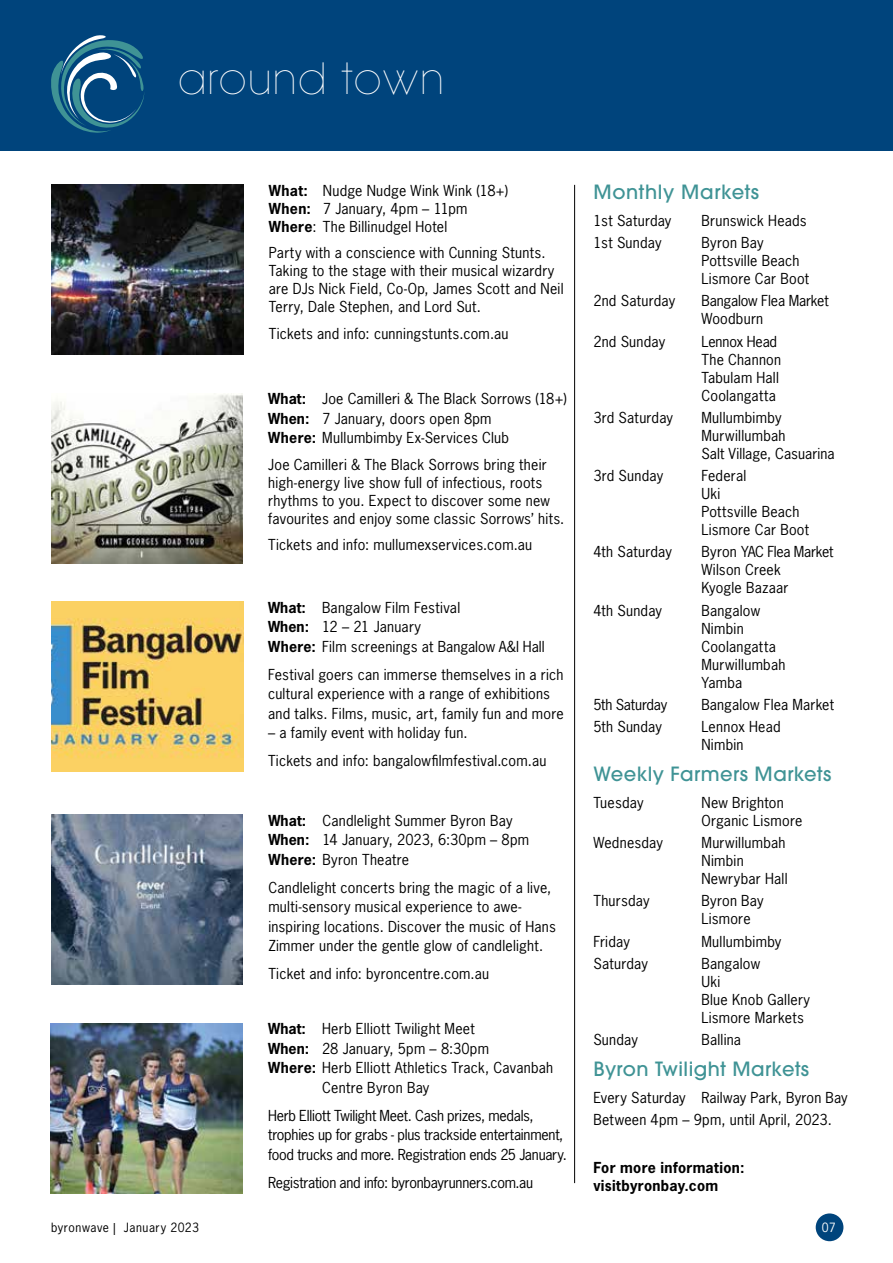
<style>
.page{position:relative;width:893px;height:1263px;background:#fff}
.page>*{position:absolute;margin:0;border:0;box-sizing:border-box;transform-origin:0 0}
.t1{font:31.5px "Bondoluo Peek";letter-spacing:.105em;color:#fff}
.t2{font:500 19.5px "ITC Avant Garde Pro";letter-spacing:.025em;color:#3f9395}
.t3{font:14.25px/18px "News Gothic Std";letter-spacing:.015em;color:#000}
.t4{font:14.25px/19.5px "News Gothic Std";letter-spacing:-.02em;color:#000}
.t5{font:14.25px "News Gothic Std";letter-spacing:-.015em;color:#000}
.t6{font:700 14.25px/18px "News Gothic Std";letter-spacing:.02em;color:#000}
.t7{font:14.25px/18px "News Gothic Std";letter-spacing:-.005em;color:#000}
.t8{font:12px "News Gothic Std";letter-spacing:.045em;color:#000}
.t9{font:12px "News Gothic Std";color:#fff}
.s1{font-weight:700}
.s2{color:#fff}
</style>
<div class="page">
<hr style="left:574px;top:185px;width:1px;height:998px;background:#000">
<img style="left:51px;top:815px;width:192px;height:170px">
<img style="left:51px;top:393px;width:192px;height:170px">
<img style="left:52px;top:185px;width:191px;height:170px">
<img style="left:51px;top:601px;width:192px;height:171px">
<img style="left:51px;top:1023px;width:192px;height:170px">
<div style="left:816px;top:1213px;width:27px;height:28px;background:#00447c;border-radius:50%"></div>
<div style="left:0;top:0;width:893px;height:151px;background:#00447c"></div>
<svg style="left:51px;top:35px;width:94px;height:98px"></svg>
<h1 class="t1" style="left:179px;top:60px;width:265px">around town</h1>
<p class="t3" style="left:269px;top:181px;width:241px"><span class="s1">What:</span> Nudge Nudge Wink Wink (18+)<br><span class="s1">When:</span> 7 January, 4pm – 11pm<br><span class="s1">Where</span>: The Billinudgel Hotel</p>
<p class="t3" style="left:269px;top:244px;width:296px">Party with a conscience with Cunning Stunts.<br>Taking to the stage with their musical wizardry are DJs Nick Field, Co-Op, James Scott and Neil Terry, Dale Stephen, and Lord Sut.</p>
<p class="t3" style="left:269px;top:324px;width:241px">Tickets and info: cunningstunts.com.au</p>
<p class="t3" style="left:268px;top:389px;width:300px;line-height:19.5px"><span class="s1">What:</span> Joe Camilleri &amp; The Black Sorrows (18+)<br><span class="s1">When:</span> 7 January, doors open 8pm<br><span class="s1">Where:</span> Mullumbimby Ex-Services Club</p>
<p class="t3" style="left:268px;top:455px;width:298px">Joe Camilleri &amp; The Black Sorrows bring their high-energy live show full of infectious, roots rhythms to you. Expect to discover some new favourites and enjoy some classic Sorrows’ hits.</p>
<p class="t3" style="left:268px;top:536px;width:266px">Tickets and info: mullumexservices.com.au</p>
<p class="t3" style="left:268px;top:597px;width:278px;line-height:19.5px"><span class="s1">What:</span> Bangalow Film Festival<br><span class="s1">When:</span> 12 – 21 January<br><span class="s1">Where:</span> Film screenings at Bangalow A&amp;I Hall</p>
<p class="t3" style="left:268px;top:664px;width:297px;line-height:19.5px">Festival goers can immerse themselves in a rich cultural experience with a range of exhibitions and talks. Films, music, art, family fun and more</p>
<p class="t3" style="left:268px;top:719px;width:280px;line-height:28px">– a family event with holiday fun.<br>Tickets and info: bangalowfilmfestival.com.au</p>
<p class="t3" style="left:268px;top:811px;width:262px;line-height:19.5px"><span class="s1">What:</span> Candlelight Summer Byron Bay<br><span class="s1">When:</span> 14 January, 2023, 6:30pm – 8pm<br><span class="s1">Where:</span> Byron Theatre</p>
<p class="t3" style="left:268px;top:878px;width:289px;line-height:19.5px">Candlelight concerts bring the magic of a live, multi-sensory musical experience to awe&shy;inspiring locations. Discover the music of Hans Zimmer under the gentle glow of candlelight.</p>
<p class="t3" style="left:268px;top:965px;width:222px">Ticket and info: byroncentre.com.au</p>
<p class="t3" style="left:268px;top:1020px;width:208px"><span class="s1">What:</span> Herb Elliott Twilight Meet</p>
<p class="t3" style="left:268px;top:1039px;width:222px"><span class="s1">When:</span> 28 January, 5pm – 8:30pm</p>
<p class="t3" style="left:268px;top:1059px;width:286px"><span class="s1">Where:</span> Herb Elliott Athletics Track, Cavanbah</p>
<p class="t3" style="left:322px;top:1078px;width:109px">Centre Byron Bay</p>
<p class="t4" style="left:268px;top:1105px;width:300px">Herb Elliott Twilight Meet. Cash prizes, medals, trophies up for grabs - plus trackside entertainment, food trucks and more. Registration ends 25 January.</p>
<p class="t5" style="left:268px;top:1173px;width:266px">Registration and info: byronbayrunners.com.au</p>
<h2 class="t2" style="left:593px;top:180px;width:167px">Monthly Markets</h2>
<p class="t3" style="left:593px;top:211px;width:79px">1st Saturday</p>
<p class="t3" style="left:701px;top:211px;width:107px">Brunswick Heads</p>
<p class="t3" style="left:593px;top:234px;width:70px">1st Sunday</p>
<p class="t3" style="left:701px;top:234px;width:109px">Byron Bay<br>Pottsville Beach<br>Lismore Car Boot</p>
<p class="t3" style="left:593px;top:292px;width:83px">2nd Saturday</p>
<p class="t7" style="left:701px;top:292px;width:129px">Bangalow Flea Market<br>Woodburn</p>
<p class="t3" style="left:593px;top:332px;width:73px">2nd Sunday</p>
<p class="t3" style="left:701px;top:332px;width:81px">Lennox Head<br>The Channon<br>Tabulam Hall<br>Coolangatta</p>
<p class="t3" style="left:593px;top:408px;width:81px">3rd Saturday</p>
<p class="t3" style="left:701px;top:408px;width:135px">Mullumbimby<br>Murwillumbah<br>Salt Village, Casuarina</p>
<p class="t3" style="left:593px;top:467px;width:71px">3rd Sunday</p>
<p class="t3" style="left:701px;top:467px;width:109px">Federal<br>Uki<br>Pottsville Beach<br>Lismore Car Boot</p>
<p class="t3" style="left:593px;top:543px;width:80px">4th Saturday</p>
<p class="t3" style="left:701px;top:543px;width:133px">Byron YAC Flea Market<br>Wilson Creek<br>Kyogle Bazaar</p>
<p class="t3" style="left:593px;top:601px;width:70px">4th Sunday</p>
<p class="t3" style="left:701px;top:601px;width:86px">Bangalow<br>Nimbin<br>Coolangatta<br>Murwillumbah<br>Yamba</p>
<p class="t5" style="left:593px;top:695px;width:75px">5th Saturday</p>
<p class="t3" style="left:701px;top:695px;width:134px">Bangalow Flea Market</p>
<p class="t3" style="left:593px;top:718px;width:70px">5th Sunday</p>
<p class="t3" style="left:701px;top:718px;width:81px">Lennox Head<br>Nimbin</p>
<h2 class="t2" style="left:593px;top:762px;width:239px">Weekly Farmers Markets</h2>
<p class="t3" style="left:593px;top:793px;width:52px">Tuesday</p>
<p class="t3" style="left:701px;top:793px;width:102px">New Brighton<br>Organic Lismore</p>
<p class="t3" style="left:593px;top:834px;width:71px">Wednesday</p>
<p class="t3" style="left:701px;top:834px;width:88px">Murwillumbah<br>Nimbin<br>Newrybar Hall</p>
<p class="t3" style="left:593px;top:892px;width:58px">Thursday</p>
<p class="t3" style="left:701px;top:892px;width:64px">Byron Bay<br>Lismore</p>
<p class="t3" style="left:593px;top:932px;width:38px">Friday</p>
<p class="t3" style="left:701px;top:932px;width:82px">Mullumbimby</p>
<p class="t3" style="left:593px;top:954px;width:56px">Saturday</p>
<p class="t3" style="left:701px;top:954px;width:110px">Bangalow<br>Uki<br>Blue Knob Gallery<br>Lismore Markets</p>
<p class="t3" style="left:593px;top:1031px;width:46px">Sunday</p>
<p class="t3" style="left:701px;top:1031px;width:41px">Ballina</p>
<h2 class="t2" style="left:593px;top:1057px;width:217px">Byron Twilight Markets</h2>
<p class="t3" style="left:593px;top:1086px;width:256px;line-height:22.2px">Every Saturday Railway Park, Byron Bay<br>Between 4pm – 9pm, until April, 2023.</p>
<p class="t6" style="left:593px;top:1158px;width:152px">For more information: visitbyronbay.com</p>
<p class="t8" style="left:51px;top:1220px;width:164px">byronwave | January 2023<span class="s2">07</span></p>
<p class="t9" style="left:822px;top:1220px;width:15px">07</p>
</div>
